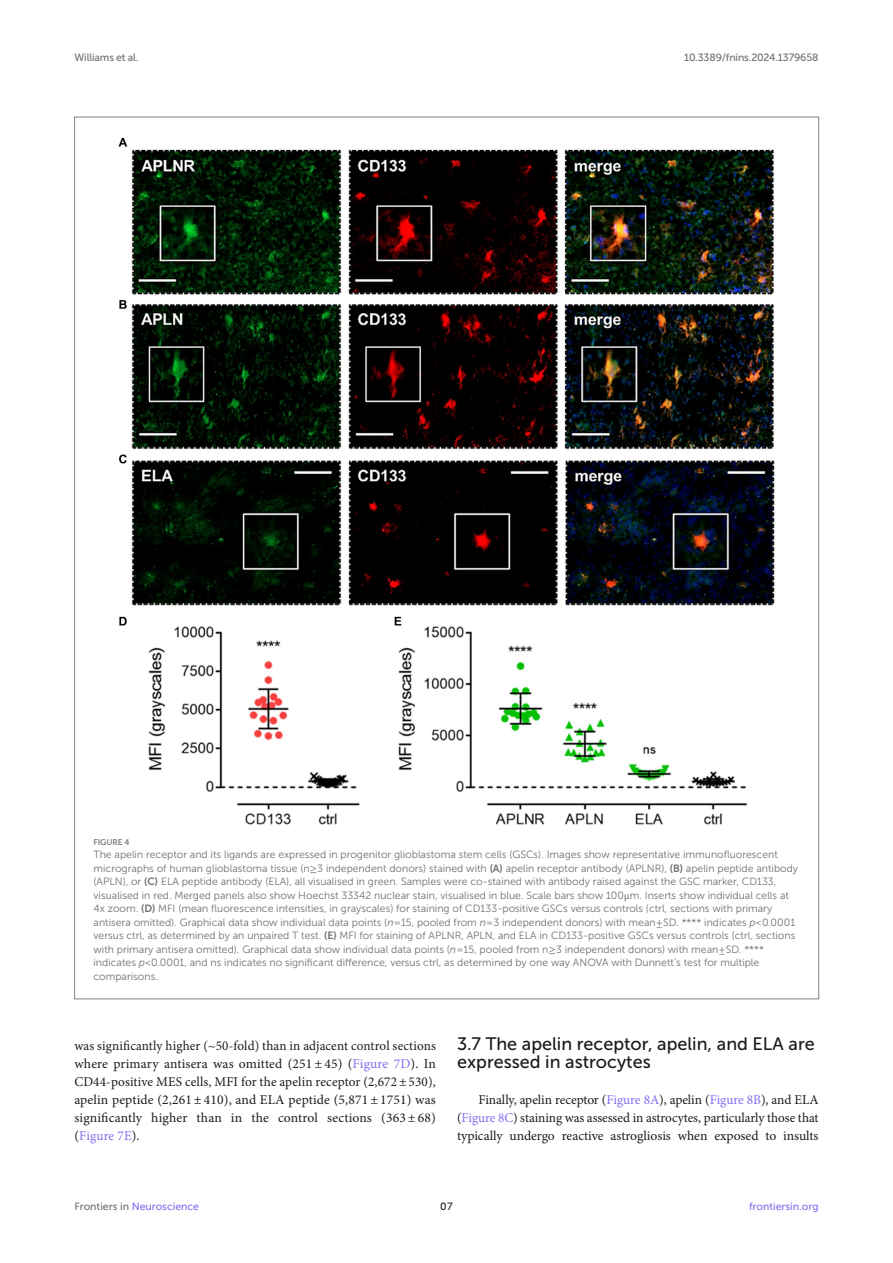
<style>
.page{position:relative;width:893px;height:1263px;background:#fff}
.page>*{position:absolute;margin:0;border:0;box-sizing:border-box;transform-origin:0 0}
.HEAD_2{font:18px/18px "Museo Sans 500";color:#1b1c1b}
.TEXT_FLUSH{font:13.5px/18px "Minion Pro";color:#1b1c1b;text-align:justify}
.FIG_LEG{font:10.5px/13.5px "Museo Sans 300";color:#706f70}
.t1{font:10.5px "Museo Sans 500";letter-spacing:-.015em;color:#706f70}
.t2{font:10.5px "Museo Sans 500";color:#856df0}
.t3{font:10.5px "Museo Sans 500";color:#1b1c1b}
.FIG_HD{font:8.25px "Museo Sans 700";letter-spacing:-.01em;color:#7e7f7f}
.s1{font-family:"STIX General"}
.s2{font-family:"Museo Sans 700"}
.s3{font-style:italic}
.s4{color:#856df0}
.s5{color:#706f70}
</style>
<div class="page">
<img style="left:118px;top:137px;width:657px;height:688px">
<p class="t1" style="left:74px;top:51px;width:66px">Williams et al.</p>
<p class="t1" style="left:684px;top:51px;width:136px">10.3389/fnins.2024.1379658</p>
<p class="FIG_HD" style="left:94px;top:837px;width:37px">FIGURE 4</p>
<p class="FIG_LEG" style="left:94px;top:848px;width:706px">The apelin receptor and its ligands are expressed in progenitor glioblastoma stem cells (GSCs). Images show representative immunofluorescent micrographs of human glioblastoma tissue (n <span class="s1">≥</span> 3 independent donors) stained with <span class="s2">(A)</span> apelin receptor antibody (APLNR), <span class="s2">(B)</span> apelin peptide antibody (APLN), or <span class="s2">(C)</span> ELA peptide antibody (ELA), all visualised in green. Samples were co-stained with antibody raised against the GSC marker, CD133, visualised in red. Merged panels also show Hoechst 33342 nuclear stain, visualised in blue. Scale bars show 100 <span class="s1">μ</span>m. Inserts show individual cells at 4x zoom. <span class="s2">(D)</span> MFI (mean fluorescence intensities, in grayscales) for staining of CD133-positive GSCs versus controls (ctrl, sections with primary antisera omitted). Graphical data show individual data points (<span class="s3">n</span> = 15, pooled from <span class="s3">n</span> = 3 independent donors) with mean ± SD. **** indicates <span class="s3">p</span> &lt; 0.0001 versus ctrl, as determined by an unpaired T test. <span class="s2">(E)</span> MFI for staining of APLNR, APLN, and ELA in CD133-positive GSCs versus controls (ctrl, sections with primary antisera omitted). Graphical data show individual data points (<span class="s3">n</span> = 15, pooled from n <span class="s1">≥</span> 3 independent donors) with mean ± SD. **** indicates <span class="s3">p</span> &lt; 0.0001, and ns indicates no significant difference, versus ctrl, as determined by one way ANOVA with Dunnett’s test for multiple comparisons.</p>
<p class="TEXT_FLUSH" style="left:74px;top:1037px;width:363px">was significantly higher (~50-fold) than in adjacent control sections where primary antisera was omitted (251±45) (<span class="s4">Figure 7D</span>). In CD44-positive MES cells, MFI for the apelin receptor (2,672± 530), apelin peptide (2,261 ± 410), and ELA peptide (5,871 ± 1751) was significantly higher than in the control sections (363 ±68) (<span class="s4">Figure 7E</span>).</p>
<p class="HEAD_2" style="left:457px;top:1035px;width:359px">3.7 The apelin receptor, apelin, and ELA are expressed in astrocytes</p>
<p class="TEXT_FLUSH" style="left:457px;top:1091px;width:363px;text-indent:21px">Finally, apelin receptor (<span class="s4">Figure 8A</span>), apelin (<span class="s4">Figure 8B</span>), and ELA (<span class="s4">Figure 8C</span>) staining was assessed in astrocytes, particularly those that typically undergo reactive astrogliosis when exposed to insults</p>
<p class="t2" style="left:74px;top:1200px;width:126px"><span class="s5">Frontiers in</span> Neuroscience</p>
<p class="t3" style="left:440px;top:1200px;width:14px">07</p>
<p class="t2" style="left:749px;top:1200px;width:71px">frontiersin.org</p>
</div>
